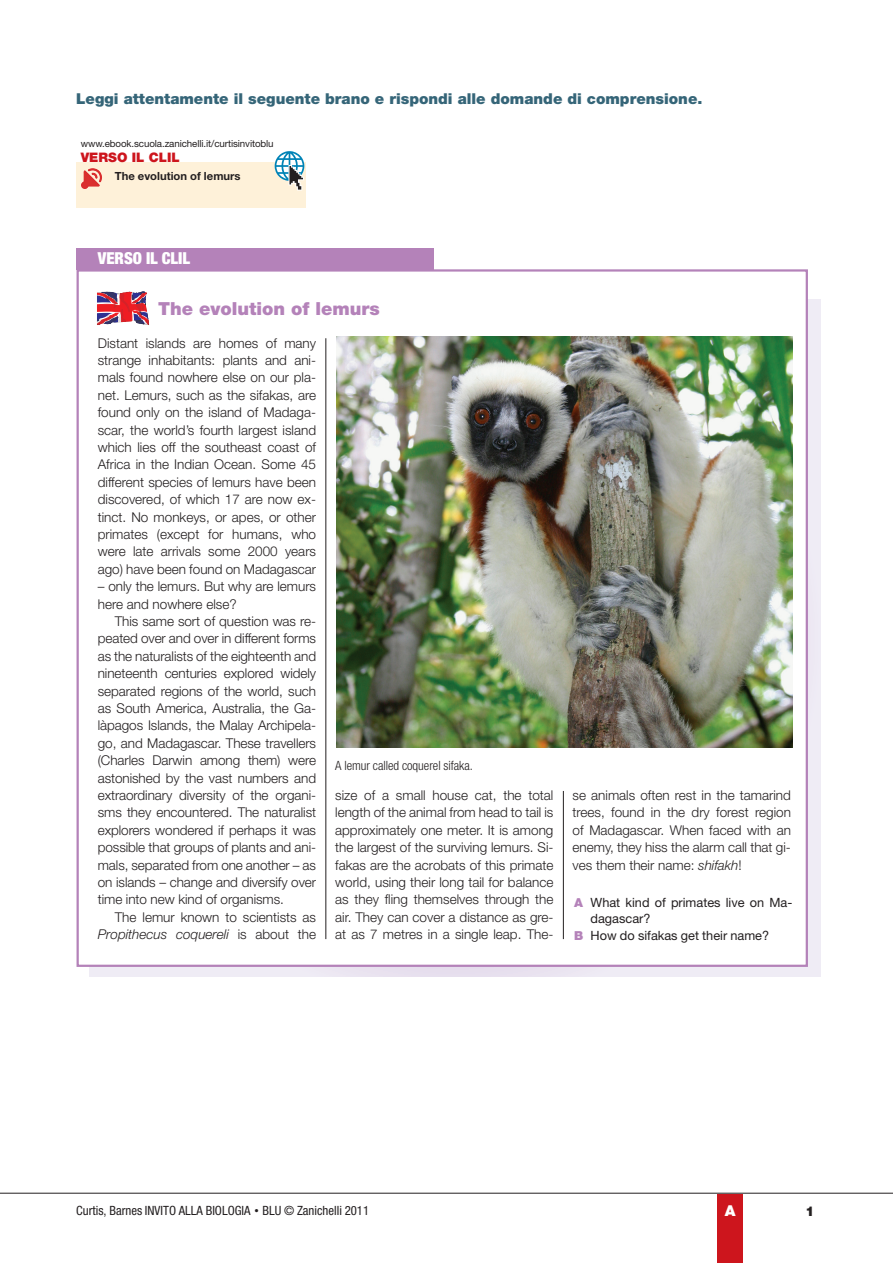
<style>
.page{position:relative;width:893px;height:1263px;background:#fff}
.page>*{position:absolute;margin:0;border:0;box-sizing:border-box;transform-origin:0 0}
.t1{font:900 18px "Helvetica Neue";color:#b482b9}
.t2{font:900 condensed 16.5px "Helvetica Neue";color:#fff}
.t3{font:900 15px "Helvetica Neue";color:#356578}
.t4{font:900 15px "Helvetica Neue";color:#fff}
.t5{font:300 13.5px/17.4px "Helvetica Neue";color:#231f20;text-align:justify}
.t6{font:900 13.5px "Helvetica Neue";color:#231f20}
.t7{font:900 13.2px "Helvetica Neue";color:#cd151d}
.t8{font:12.75px "Helvetica Neue";color:#231f20}
.t9{font:condensed 12.75px "Helvetica Neue";color:#231f20}
.t10{font:300 condensed 12.75px "Helvetica Neue";color:#231f20}
.t11{font:700 11.25px "Helvetica Neue";color:#231f20}
.t12{font:9.75px "Helvetica Neue";letter-spacing:-.01em;color:#231f20}
.s1{font-style:italic}
.s2{font-weight:900;font-size:12.3px;color:#b482b9}
.s3{font-family:"Gill Sans";font-weight:300;font-stretch:normal}
</style>
<div class="page">
<div style="left:718px;top:1194px;width:25px;height:69px;background:#cd151d"></div>
<hr style="left:0;top:1193px;width:893px;height:1px;background:#231f20">
<div style="left:77px;top:162px;width:229px;height:46px;background:#fef1d9"></div>
<svg style="left:88px;top:168px;width:12px;height:13px"></svg>
<svg style="left:275px;top:151px;width:29px;height:39px"></svg>
<div style="left:89px;top:299px;width:732px;height:678px;background:#efecf5"></div>
<div style="left:77px;top:269px;width:731px;height:698px;background:#fff;border:2px solid #b482b9"></div>
<hr style="left:326px;top:338px;width:1px;height:601px;background:#231f20">
<hr style="left:563px;top:791px;width:1px;height:148px;background:#231f20">
<div style="left:77px;top:248px;width:357px;height:21px;background:#b482b9"></div>
<svg style="left:97px;top:291px;width:53px;height:34px;background:#be6075"></svg>
<img style="left:336px;top:337px;width:456px;height:410px">
<p class="t3" style="left:76px;top:90px;width:628px">Leggi attentamente il seguente brano e rispondi alle domande di comprensione.</p>
<p class="t12" style="left:81px;top:138px;width:194px">www.ebook.scuola.zanichelli.it/curtisinvitoblu</p>
<p class="t7" style="left:81px;top:150px;width:96px">verso il clil</p>
<p class="t11" style="left:115px;top:169px;width:127px">The evolution of lemurs</p>
<p class="t2" style="left:98px;top:248px;width:94px">VERSO IL CLIL</p>
<h1 class="t1" style="left:158px;top:298px;width:223px">The evolution of lemurs</h1>
<p class="t5" style="left:98px;top:334px;width:220px">Distant islands are homes of many strange inhabitants: plants and ani&shy;mals found nowhere else on our pla&shy;net. Lemurs, such as the sifakas, are found only on the island of Madaga&shy;scar, the world’s fourth largest island which lies off the southeast coast of Africa in the Indian Ocean. Some 45 different species of lemurs have been discovered, of which 17 are now ex&shy;tinct. No monkeys, or apes, or other primates (except for humans, who were late arrivals some 2000 years ago) have been found on Madagascar</p>
<p class="t5" style="left:98px;top:577px;width:220px">– only the lemurs. But why are lemurs here and nowhere else?</p>
<p class="t5" style="left:98px;top:612px;width:220px;text-indent:17px">This same sort of question was re&shy;peated over and over in different forms as the naturalists of the eighteenth and nineteenth centuries explored widely separated regions of the world, such as South America, Australia, the Ga&shy;làpagos Islands, the Malay Archipela&shy;go, and Madagascar. These travellers (Charles Darwin among them) were astonished by the vast numbers and extraordinary diversity of the organi&shy;sms they encountered. The naturalist explorers wondered if perhaps it was possible that groups of plants and ani&shy;mals, separated from one another – as on islands – change and diversify over time into new kind of organisms.</p>
<p class="t5" style="left:98px;top:908px;width:220px;text-align:right">The lemur known to scientists as<br><span class="s1">Propithecus coquereli</span> is about the</p>
<p class="t10" style="left:335px;top:758px;width:139px">A lemur called coquerel sifaka.</p>
<p class="t5" style="left:335px;top:786px;width:220px">size of a small house cat, the total length of the animal from head to tail is approximately one meter. It is among the largest of the surviving lemurs. Si&shy;fakas are the acrobats of this primate world, using their long tail for balance as they fling themselves through the air. They can cover a distance as gre&shy;at as 7 metres in a single leap. The-</p>
<p class="t5" style="left:573px;top:786px;width:220px">se animals often rest in the tamarind trees, found in the dry forest region of Madagascar. When faced with an enemy, they hiss the alarm call that gi&shy;ves them their name: <span class="s1">shifakh</span>!</p>
<p class="t8" style="left:574px;top:894px;width:220px"><span class="s2">A</span> What kind of primates live on Ma-</p>
<p class="t8" style="left:591px;top:911px;width:61px">dagascar?</p>
<p class="t8" style="left:574px;top:927px;width:197px"><span class="s2">B</span> How do sifakas get their name?</p>
<p class="t9" style="left:76px;top:1203px;width:294px">Curtis, Barnes INVITO ALLA BIOLOGIA <span class="s3">•</span> BLU © Zanichelli 2011</p>
<p class="t4" style="left:725px;top:1202px;width:12px">A</p>
<p class="t6" style="left:805px;top:1203px;width:10px">1</p>
</div>
